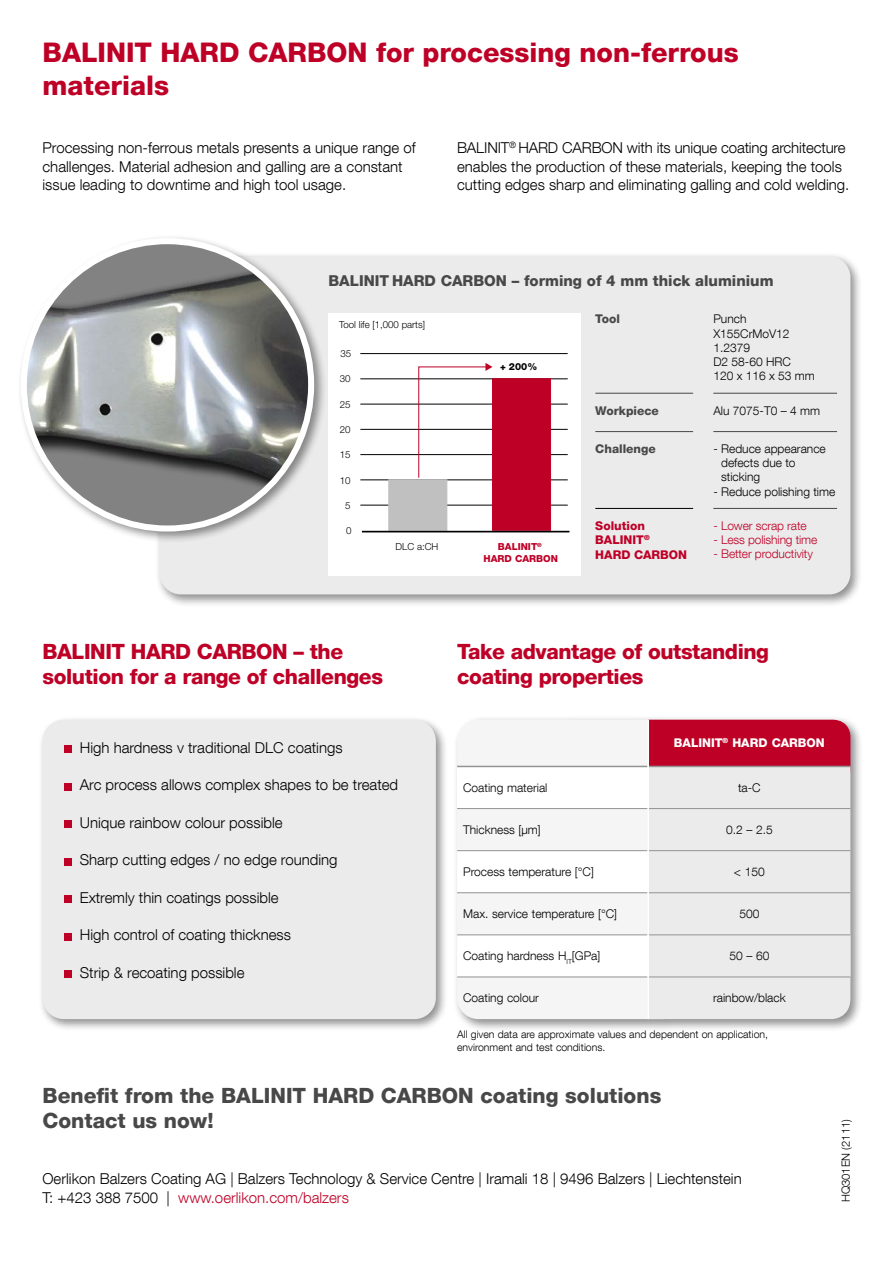
<style>
.page{position:relative;width:893px;height:1263px;background:#fff}
.page>*{position:absolute;margin:0;border:0;box-sizing:border-box;transform-origin:0 0}
.t1{font:800 27px/33px "Helvetica Neue LT Com";color:#be0027}
.t2{font:800 21px/25.2px "Helvetica Neue LT Com";letter-spacing:-.02em;color:#be0027}
.t3{font:800 21px/25.2px "Helvetica Neue LT Com";color:#484848}
.t4{font:300 15px/18.8px "Helvetica Neue LT Com";color:#000}
.t5{font:800 15px "Helvetica Neue LT Com";color:#484848}
.t6{font:300 12px/14.2px "Helvetica Neue LT Com";color:#000}
.t7{font:300 12px "Helvetica Neue LT Com";letter-spacing:-.01em;color:#be0027}
.t8{font:800 12px/14.4px "Helvetica Neue LT Com";color:#be0027}
.t9{font:800 12px "Helvetica Neue LT Com";color:#484848}
.t10{font:800 12px "Helvetica Neue LT Com";color:#fff}
.t11{font:300 11.25px "Helvetica Neue LT Com";color:#000}
.t12{font:300 10.5px/13.5px "Helvetica Neue LT Com";color:#000}
.t13{font:300 9.75px "Helvetica Neue LT Com";color:#000}
.t14{font:800 9.75px/11.7px "Helvetica Neue LT Com";color:#be0027;text-align:center}
.t15{font:800 9.75px "Helvetica Neue LT Com";color:#000}
.s1{color:#be0027}
</style>
<div class="page">
<div style="left:38px;top:715px;width:410px;height:317px;background:#000;opacity:.44"></div>
<div style="left:43px;top:720px;width:393px;height:299px;background:#ebebeb;border-radius:21px"></div>
<div style="left:64px;top:745px;width:7px;height:8px;background:#be0027"></div>
<div style="left:64px;top:783px;width:7px;height:7px;background:#be0027"></div>
<div style="left:64px;top:820px;width:7px;height:8px;background:#be0027"></div>
<div style="left:64px;top:858px;width:7px;height:7px;background:#be0027"></div>
<div style="left:64px;top:895px;width:7px;height:8px;background:#be0027"></div>
<div style="left:64px;top:933px;width:7px;height:7px;background:#be0027"></div>
<div style="left:64px;top:970px;width:7px;height:8px;background:#be0027"></div>
<div style="left:453px;top:715px;width:411px;height:317px;background:#000;opacity:.44"></div>
<svg style="left:457px;top:720px;width:393px;height:299px"></svg>
<div style="left:457px;top:893px;width:191px;height:42px;background:#f5f5f5"></div>
<hr style="left:457px;top:766px;width:190px;height:1px;background:#939393">
<hr style="left:649px;top:766px;width:201px;height:1px;background:#939393">
<hr style="left:457px;top:808px;width:190px;height:1px;background:#939393">
<hr style="left:649px;top:808px;width:201px;height:1px;background:#939393">
<hr style="left:457px;top:850px;width:190px;height:1px;background:#939393">
<hr style="left:649px;top:850px;width:201px;height:1px;background:#939393">
<hr style="left:457px;top:892px;width:190px;height:1px;background:#939393">
<hr style="left:649px;top:892px;width:201px;height:1px;background:#939393">
<hr style="left:457px;top:934px;width:190px;height:1px;background:#939393">
<hr style="left:649px;top:934px;width:201px;height:1px;background:#939393">
<hr style="left:457px;top:977px;width:190px;height:1px;background:#939393">
<hr style="left:649px;top:977px;width:201px;height:1px;background:#939393">
<hr style="left:647px;top:720px;width:2px;height:46px;background:#fff">
<hr style="left:647px;top:766px;width:2px;height:42px;background:#fff">
<hr style="left:647px;top:808px;width:2px;height:43px;background:#fff">
<hr style="left:647px;top:851px;width:2px;height:42px;background:#fff">
<hr style="left:647px;top:893px;width:2px;height:42px;background:#fff">
<hr style="left:647px;top:935px;width:2px;height:42px;background:#fff">
<hr style="left:647px;top:977px;width:2px;height:42px;background:#fff">
<div style="left:155px;top:252px;width:708px;height:355px;background:#000;opacity:.44"></div>
<div style="left:160px;top:256px;width:690px;height:338px;background:#ebebeb;border-radius:21px"></div>
<div style="left:328px;top:313px;width:252px;height:263px;background:#fff"></div>
<hr style="left:360px;top:505px;width:208px;height:1px;background:#000">
<hr style="left:360px;top:480px;width:208px;height:1px;background:#000">
<hr style="left:360px;top:454px;width:208px;height:1px;background:#000">
<hr style="left:360px;top:429px;width:208px;height:1px;background:#000">
<hr style="left:360px;top:404px;width:208px;height:1px;background:#000">
<hr style="left:360px;top:379px;width:208px;height:1px;background:#000">
<hr style="left:360px;top:353px;width:208px;height:1px;background:#000">
<div style="left:492px;top:378px;width:59px;height:152px;background:#be0027"></div>
<div style="left:389px;top:479px;width:58px;height:51px;background:#c0c0c0;border:1px solid #c0c0c0"></div>
<svg style="left:418px;top:363px;width:74px;height:115px"></svg>
<hr style="left:362px;top:531px;width:207px;height:1px;background:#000">
<div style="left:17px;top:234px;width:310px;height:310px;background:#000;opacity:.44"></div>
<div style="left:24px;top:258px;width:287px;height:232px;background:#000;opacity:.75"></div>
<img style="left:24px;top:241px;width:287px;height:287px;border-radius:144px">
<hr style="left:595px;top:508px;width:98px;height:1px;background:#000">
<hr style="left:595px;top:393px;width:98px;height:1px;background:#484848">
<hr style="left:595px;top:431px;width:98px;height:1px;background:#484848">
<hr style="left:713px;top:393px;width:124px;height:1px;background:#484848">
<hr style="left:713px;top:431px;width:124px;height:1px;background:#484848">
<hr style="left:713px;top:508px;width:124px;height:1px;background:#484848">
<h1 class="t1" style="left:43px;top:36px;width:698px">BALINIT HARD CARBON for processing non-ferrous materials</h1>
<p class="t4" style="left:43px;top:138px;width:375px">Processing non-ferrous metals presents a unique range of challenges. Material adhesion and galling are a constant issue leading to downtime and high tool usage.</p>
<p class="t4" style="left:457px;top:138px;width:394px">BALINIT<sup>®</sup> HARD CARBON with its unique coating architecture enables the production of these materials, keeping the tools cutting edges sharp and eliminating galling and cold welding.</p>
<p class="t5" style="left:328px;top:272px;width:447px">BALINIT HARD CARBON – forming of 4 mm thick aluminium</p>
<p class="t13" style="left:339px;top:318px;width:87px">Tool life [1,000 parts]</p>
<p class="t13" style="left:340px;top:348px;width:12px">35</p>
<p class="t13" style="left:340px;top:373px;width:12px">30</p>
<p class="t13" style="left:340px;top:398px;width:12px">25</p>
<p class="t13" style="left:340px;top:424px;width:12px">20</p>
<p class="t13" style="left:340px;top:449px;width:12px">15</p>
<p class="t13" style="left:340px;top:474px;width:12px">10</p>
<p class="t13" style="left:345px;top:499px;width:7px">5</p>
<p class="t13" style="left:346px;top:525px;width:7px">0</p>
<p class="t13" style="left:396px;top:541px;width:44px">DLC a:CH</p>
<p class="t15" style="left:500px;top:360px;width:39px">+ 200%</p>
<p class="t14" style="left:483px;top:541px;width:76px">BALINIT<sup>®<br></sup>HARD CARBON</p>
<p class="t9" style="left:595px;top:312px;width:26px">Tool</p>
<p class="t6" style="left:713px;top:312px;width:103px">Punch<br>X155CrMoV12<br>1.2379<br>D2 58-60 HRC<br>120 x 116 x 53 mm</p>
<p class="t9" style="left:595px;top:403px;width:65px">Workpiece</p>
<p class="t6" style="left:713px;top:403px;width:108px">Alu 7075-T0 – 4 mm</p>
<p class="t9" style="left:595px;top:441px;width:62px">Challenge</p>
<p class="t6" style="left:721px;top:441px;width:106px;text-indent:-8px">- Reduce appearance defects due to sticking</p>
<p class="t6" style="left:713px;top:484px;width:124px">- Reduce polishing time</p>
<p class="t8" style="left:595px;top:518px;width:93px">Solution<br>BALINIT<sup>®<br></sup>HARD CARBON</p>
<p class="t7" style="left:713px;top:518px;width:95px">- Lower scrap rate</p>
<p class="t7" style="left:713px;top:532px;width:106px">- Less polishing time</p>
<p class="t7" style="left:713px;top:547px;width:101px">- Better productivity</p>
<h2 class="t2" style="left:43px;top:639px;width:342px">BALINIT HARD CARBON – the solution for a range of challenges</h2>
<p class="t4" style="left:80px;top:738px;width:264px">High hardness v traditional DLC coatings</p>
<p class="t4" style="left:80px;top:775px;width:320px">Arc process allows complex shapes to be treated</p>
<p class="t4" style="left:80px;top:813px;width:204px">Unique rainbow colour possible</p>
<p class="t4" style="left:80px;top:850px;width:259px">Sharp cutting edges / no edge rounding</p>
<p class="t4" style="left:80px;top:888px;width:200px">Extremly thin coatings possible</p>
<p class="t4" style="left:80px;top:925px;width:213px">High control of coating thickness</p>
<p class="t4" style="left:80px;top:963px;width:166px">Strip &amp; recoating possible</p>
<h2 class="t2" style="left:457px;top:639px;width:313px">Take advantage of outstanding coating properties</h2>
<p class="t10" style="left:674px;top:736px;width:152px">BALINIT<sup>®</sup> HARD CARBON</p>
<p class="t6" style="left:463px;top:780px;width:86px">Coating material</p>
<p class="t6" style="left:738px;top:780px;width:24px">ta-C</p>
<p class="t6" style="left:463px;top:822px;width:79px">Thickness [μm]</p>
<p class="t6" style="left:726px;top:822px;width:48px">0.2 – 2.5</p>
<p class="t6" style="left:463px;top:864px;width:132px">Process temperature [°C]</p>
<p class="t6" style="left:734px;top:864px;width:32px">&lt; 150</p>
<p class="t6" style="left:463px;top:906px;width:156px">Max. service temperature [°C]</p>
<p class="t6" style="left:739px;top:906px;width:22px">500</p>
<p class="t6" style="left:463px;top:948px;width:139px">Coating hardness H<sub>IT</sub>[GPa]</p>
<p class="t6" style="left:729px;top:948px;width:42px">50 – 60</p>
<p class="t6" style="left:463px;top:991px;width:77px">Coating colour</p>
<p class="t6" style="left:713px;top:991px;width:74px">rainbow/black</p>
<p class="t12" style="left:457px;top:1027px;width:312px">All given data are approximate values and dependent on application, environment and test conditions.</p>
<h2 class="t3" style="left:43px;top:1083px;width:620px">Benefit from the BALINIT HARD CARBON coating solutions<br>Contact us now!</h2>
<p class="t4" style="left:43px;top:1169px;width:701px">Oerlikon Balzers Coating AG | Balzers Technology &amp; Service Centre | Iramali 18 | 9496 Balzers | Liechtenstein<br>T: +423 388 7500 | <span class="s1">www.oerlikon.com/balzers</span></p>
<p class="t11" style="left:839px;top:1202px;width:85px;rotate:-90deg">HQ301EN (2111)</p>
</div>
